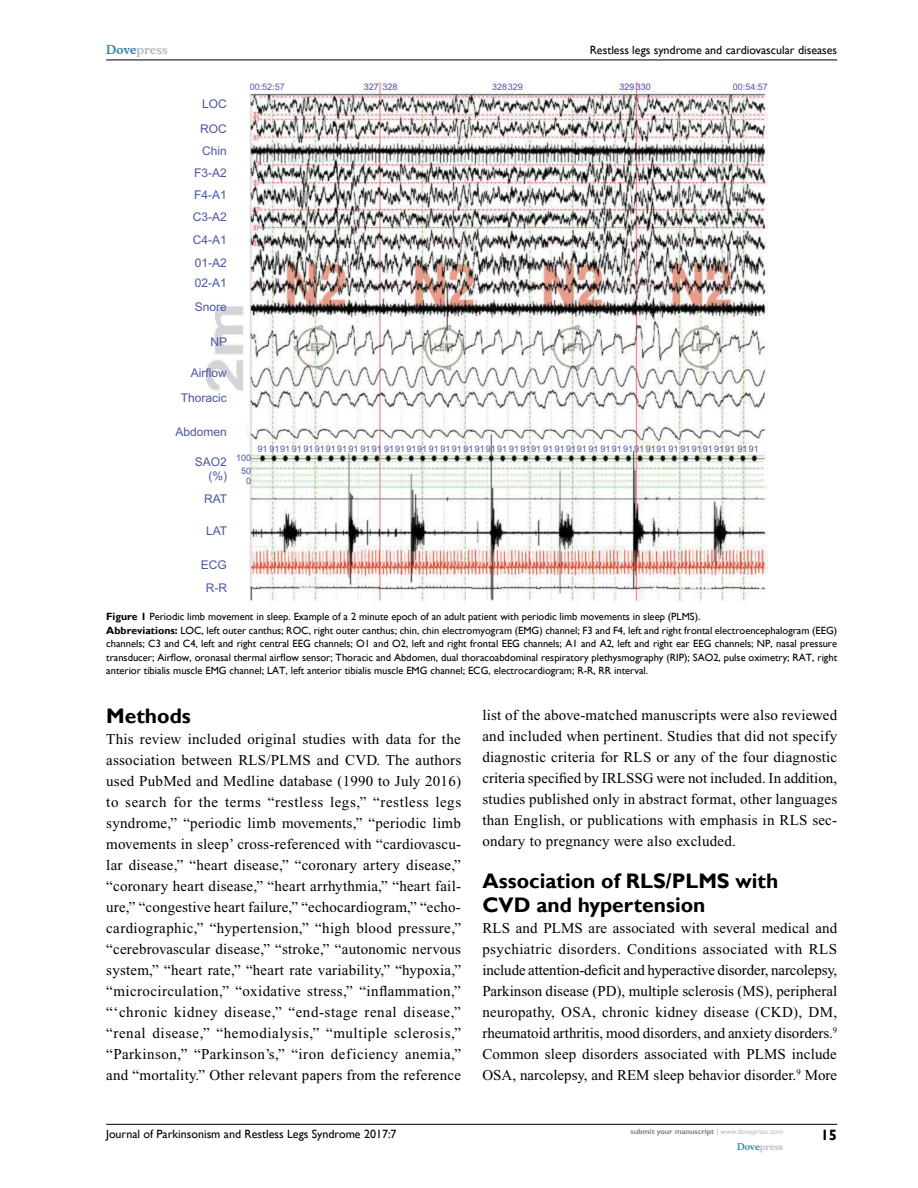
<style>
.page{position:relative;width:918px;height:1188px;background:#fff}
.page>*{position:absolute;margin:0;border:0;box-sizing:border-box;transform-origin:0 0}
.t1{font:700 21px/24px "Gill Sans";color:#000}
.t2{font:15px/21px "Times New Roman";letter-spacing:.015em;color:#000;text-align:justify}
.t3{font:700 15px "Gill Sans";color:#000}
.t4{font:12px "Gill Sans";color:#000}
.t5{font:12px/22px "Arial";color:#4b55a5;text-align:right}
.t6{font:700 12px "Musee";color:#b8babc}
.t7{font:10.5px/13.5px "Gill Sans";color:#000}
.t8{font:9px/9.9px "Arial";color:#4b55a5;text-align:center}
.t9{font:700 9px "Musee";color:#b8babc}
.t10{font:700 7.5px "Gill Sans";color:#808285}
.s1{color:#3785ad}
.s2{font-weight:700}
.s3{font-weight:400;color:#b8babc}
</style>
<div class="page">
<hr style="left:106px;top:1124px;width:731px;height:1px;background:#000">
<hr style="left:106px;top:60px;width:731px;height:1px;background:#000">
<img style="left:206px;top:81px;width:561px;height:520px">
<p class="t6" style="left:106px;top:43px;width:63px"><span class="s1">Dove</span>press</p>
<p class="t4" style="left:590px;top:43px;width:249px">Restless legs syndrome and cardiovascular diseases</p>
<p class="t5" style="left:202px;top:93px;width:26px">LOC</p>
<p class="t5" style="left:193px;top:117px;width:36px">ROC<br>Chin<br>F3-A2<br>F4-A1<br>C3-A2</p>
<p class="t5" style="left:193px;top:228px;width:36px;line-height:23.2px;text-align:left">C4-A1<br>01-A2</p>
<p class="t5" style="left:195px;top:270px;width:34px;line-height:24.5px;text-align:left">02-A1<br>Snore</p>
<p class="t5" style="left:211px;top:331px;width:18px">NP</p>
<p class="t5" style="left:181px;top:361px;width:48px;line-height:24.5px">Airflow<br>Thoracic</p>
<p class="t5" style="left:176px;top:420px;width:53px">Abdomen</p>
<p class="t8" style="left:250px;top:82px;width:37px">00:52:57</p>
<p class="t8" style="left:364px;top:82px;width:35px">327 328</p>
<p class="t8" style="left:492px;top:82px;width:32px">328329</p>
<p class="t8" style="left:619px;top:82px;width:33px">329 330</p>
<p class="t8" style="left:733px;top:82px;width:37px">00:54:57</p>
<p class="t8" style="left:257px;top:444px;width:503px">91 9191 91 91 919191 91 91 91 9191 9191 91 91 91 91 919191 91 9191 91 919191 91 91 91 9191 9191 91 91 9191 9191 91 91</p>
<p class="t5" style="left:195px;top:454px;width:34px;line-height:14.4px">SAO2 (%)</p>
<p class="t8" style="left:236px;top:453px;width:17px">100</p>
<p class="t8" style="left:241px;top:466px;width:12px">50<br>0</p>
<p class="t5" style="left:204px;top:487px;width:25px">RAT</p>
<p class="t5" style="left:206px;top:520px;width:23px">LAT</p>
<p class="t5" style="left:201px;top:553px;width:28px;line-height:22.8px;text-align:center">ECG<br>R-R</p>
<p class="t7" style="left:106px;top:610px;width:732px"><span class="s2">Figure 1</span> Periodic limb movement in sleep. Example of a 2 minute epoch of an adult patient with periodic limb movements in sleep (PLMS).<br><span class="s2">Abbreviations:</span> LOC, left outer canthus; ROC, right outer canthus; chin, chin electromyogram (EMG) channel; F3 and F4, left and right frontal electroencephalogram (EEG) channels; C3 and C4, left and right central EEG channels; O1 and O2, left and right frontal EEG channels; A1 and A2, left and right ear EEG channels; NP, nasal pressure transducer; Airflow, oronasal thermal airflow sensor; Thoracic and Abdomen, dual thoracoabdominal respiratory plethysmography (RIP); SAO2, pulse oximetry; RAT, right anterior tibialis muscle EMG channel; LAT, left anterior tibialis muscle EMG channel; ECG, electrocardiogram; R-R, RR interval.</p>
<h1 class="t1" style="left:106px;top:704px;width:86px">Methods</h1>
<p class="t2" style="left:106px;top:728px;width:356px">This review included original studies with data for the association between RLS/PLMS and CVD. The authors used PubMed and Medline database (1990 to July 2016) to search for the terms “restless legs,” “restless legs syndrome,” “periodic limb movements,” “periodic limb movements in sleep’ cross-referenced with “cardiovascu&shy;lar disease,” “heart disease,” “coronary artery disease,” “coronary heart disease,” “heart arrhythmia,” “heart fail&shy;ure,” “congestive heart failure,” “echocardiogram,” “echo&shy;cardiographic,” “hypertension,” “high blood pressure,” “cerebrovascular disease,” “stroke,” “autonomic nervous system,” “heart rate,” “heart rate variability,” “hypoxia,” “microcirculation,” “oxidative stress,” “inflammation,” “‘chronic kidney disease,” “end-stage renal disease,” “renal disease,” “hemodialysis,” “multiple sclerosis,” “Parkinson,” “Parkinson’s,” “iron deficiency anemia,” and “mortality.” Other relevant papers from the reference</p>
<p class="t2" style="left:482px;top:704px;width:356px">list of the above-matched manuscripts were also reviewed and included when pertinent. Studies that did not specify diagnostic criteria for RLS or any of the four diagnostic criteria specified by IRLSSG were not included. In addition, studies published only in abstract format, other languages than English, or publications with emphasis in RLS sec&shy;ondary to pregnancy were also excluded.</p>
<h1 class="t1" style="left:482px;top:869px;width:297px">Association of RLS/PLMS with<br>CVD and hypertension</h1>
<p class="t2" style="left:482px;top:917px;width:356px">RLS and PLMS are associated with several medical and psychiatric disorders. Conditions associated with RLS include attention-deficit and hyperactive disorder, narcolepsy, Parkinson disease (PD), multiple sclerosis (MS), peripheral neuropathy, OSA, chronic kidney disease (CKD), DM, rheumatoid arthritis, mood disorders, and anxiety disorders.<sup>9<br></sup>Common sleep disorders associated with PLMS include OSA, narcolepsy, and REM sleep behavior disorder.<sup>9</sup> More</p>
<p class="t4" style="left:106px;top:1127px;width:292px">Journal of Parkinsonism and Restless Legs Syndrome 2017:7</p>
<p class="t10" style="left:631px;top:1127px;width:154px">submit your manuscript <span class="s3">| www.dovepress.com</span></p>
<p class="t9" style="left:737px;top:1141px;width:48px"><span class="s1">Dove</span>press</p>
<p class="t3" style="left:821px;top:1126px;width:18px">15</p>
</div>
